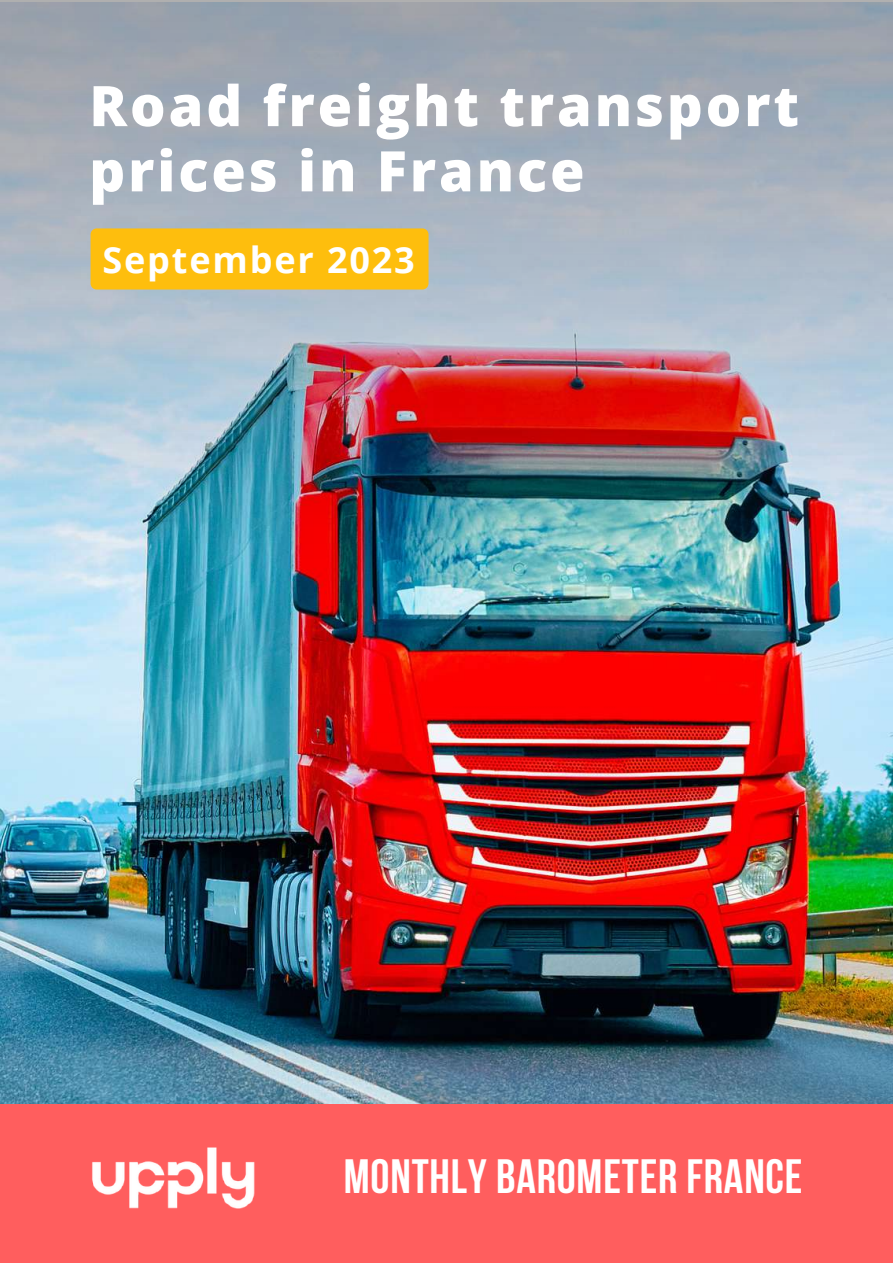
<style>
.page{position:relative;width:893px;height:1264px;background:#fff}
.page>*{position:absolute;margin:0;border:0;box-sizing:border-box;transform-origin:0 0}
.t1{font:800 55.95px/65.2px "Open Sans";letter-spacing:.05em;color:#fff}
.t2{font:700 48px "Bebas Neue";letter-spacing:.015em;color:#fff}
.t3{font:700 36px "Open Sans";letter-spacing:.05em;color:#fff}
</style>
<div class="page">
<img style="left:0;top:692px;width:892px;height:412px">
<img style="left:0;top:0;width:892px;height:692px">
<div style="left:0;top:1104px;width:892px;height:158px;background:#ff5e5e"></div>
<img style="left:92px;top:1147px;width:163px;height:62px">
<div style="left:91px;top:228px;width:337px;height:61px;background:#febe0d"></div>
<p class="t1" style="left:89px;top:72px;width:711px">Road freight transport prices in France</p>
<p class="t3" style="left:102px;top:234px;width:314px">September 2023</p>
<p class="t2" style="left:344px;top:1157px;width:460px">MONTHLY BAROMETER FRANCE</p>
</div>
